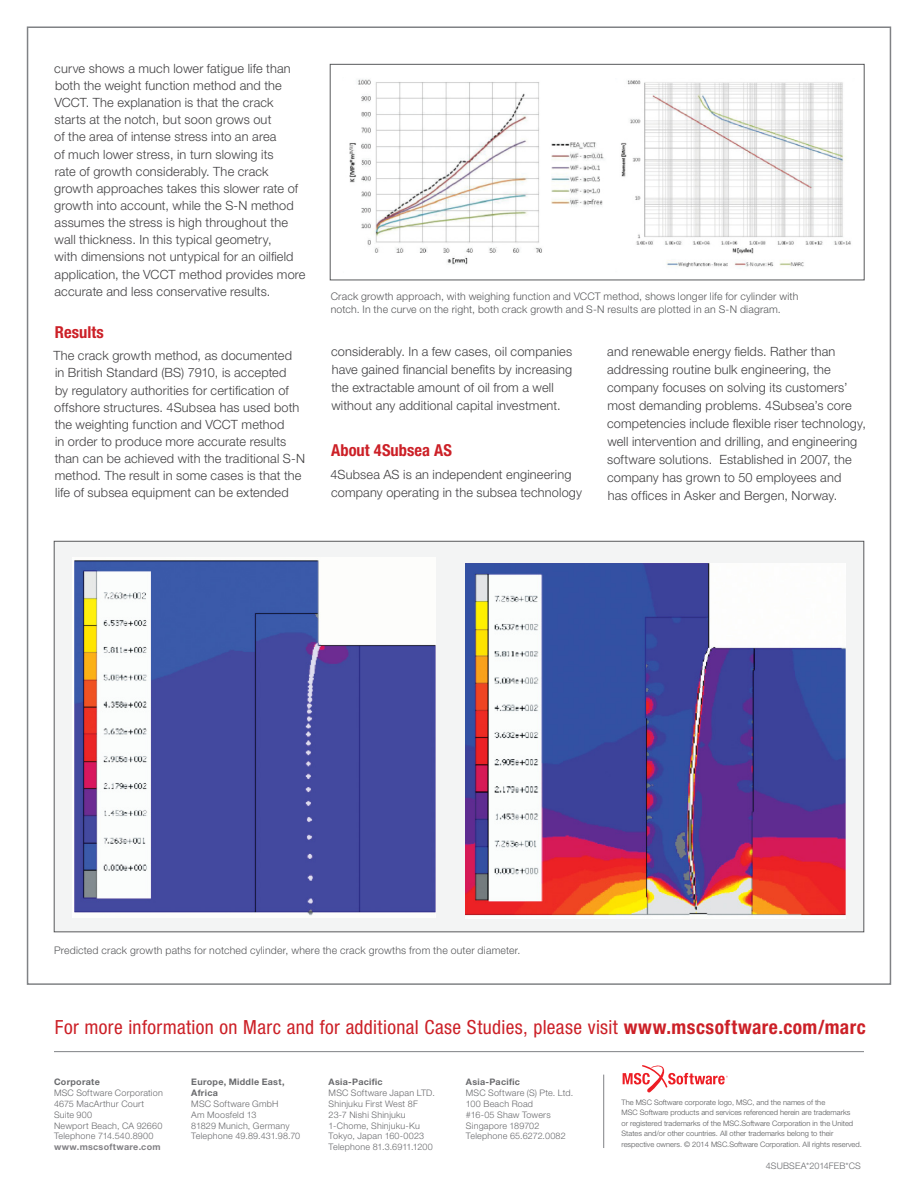
<style>
.page{position:relative;width:918px;height:1188px;background:#fff}
.page>*{position:absolute;margin:0;border:0;box-sizing:border-box;transform-origin:0 0}
.t1{font:condensed 19.5px "Helvetica Neue LT Pro";letter-spacing:.02em;color:#cc2027}
.t2{font:700 condensed 16.5px "Helvetica Neue LT Pro";color:#cc2027}
.t3{font:300 12.75px/17.1px "Helvetica Neue LT Pro";letter-spacing:.01em;color:#414042}
.t4{font:300 10.5px/12.6px "Helvetica Neue LT Pro";letter-spacing:.02em;color:#58595b}
.t5{font:300 9px/10.8px "Helvetica Neue LT Pro";letter-spacing:.025em;color:#696a6d}
.t6{font:700 9px/10.8px "Helvetica Neue LT Pro";letter-spacing:.03em;color:#696a6d}
.t7{font:700 9px "Helvetica Neue LT Pro";letter-spacing:.03em;color:#807f83}
.t8{font:300 7.5px/10.5px "Helvetica Neue LT Pro";color:#58595b}
.s1{font-weight:700}
</style>
<div class="page">
<div style="left:54px;top:541px;width:810px;height:391px;background:#f3f4f4;border:1px solid #58595b"></div>
<svg style="left:623px;top:1065px;width:105px;height:28px"></svg>
<hr style="left:603px;top:1075px;width:1px;height:73px;background:#808285">
<hr style="left:54px;top:1051px;width:810px;height:1px;background:#808285">
<img style="left:349px;top:79px;width:255px;height:186px">
<img style="left:621px;top:80px;width:230px;height:187px">
<img style="left:466px;top:563px;width:379px;height:355px">
<img style="left:72px;top:559px;width:363px;height:359px">
<div style="left:330px;top:64px;width:534px;height:216px;border:1px solid #58595b"></div>
<p class="t3" style="left:54px;top:59px;width:253px">curve shows a much lower fatigue life than both the weight function method and the VCCT. The explanation is that the crack starts at the notch, but soon grows out<br>of the area of intense stress into an area<br>of much lower stress, in turn slowing its<br>rate of growth considerably. The crack growth approaches takes this slower rate of growth into account, while the S-N method assumes the stress is high throughout the wall thickness. In this typical geometry,<br>with dimensions not untypical for an oilfield application, the VCCT method provides more accurate and less conservative results.</p>
<p class="t2" style="left:55px;top:322px;width:50px">Results</p>
<p class="t3" style="left:53px;top:347px;width:253px">The crack growth method, as documented<br>in British Standard (BS) 7910, is accepted<br>by regulatory authorities for certification of offshore structures. 4Subsea has used both the weighting function and VCCT method<br>in order to produce more accurate results than can be achieved with the traditional S-N method. The result in some cases is that the life of subsea equipment can be extended</p>
<p class="t3" style="left:331px;top:342px;width:243px;line-height:18.1px">considerably. In a few cases, oil companies have gained financial benefits by increasing the extractable amount of oil from a well without any additional capital investment.</p>
<p class="t4" style="left:331px;top:290px;width:469px">Crack growth approach, with weighing function and VCCT method, shows longer life for cylinder with notch. In the curve on the right, both crack growth and S-N results are plotted in an S-N diagram.</p>
<p class="t3" style="left:607px;top:342px;width:260px;line-height:18px">and renewable energy fields. Rather than addressing routine bulk engineering, the company focuses on solving its customers’ most demanding problems. 4Subsea’s core competencies include flexible riser technology, well intervention and drilling, and engineering software solutions. Established in 2007, the company has grown to 50 employees and<br>has offices in Asker and Bergen, Norway.</p>
<p class="t2" style="left:331px;top:440px;width:123px">About 4Subsea AS</p>
<p class="t3" style="left:330px;top:465px;width:253px;line-height:18.1px">4Subsea AS is an independent engineering company operating in the subsea technology</p>
<p class="t4" style="left:54px;top:944px;width:468px">Predicted crack growth paths for notched cylinder, where the crack growths from the outer diameter.</p>
<h1 class="t1" style="left:55px;top:1016px;width:812px">For more information on Marc and for additional Case Studies, please visit <span class="s1">www.mscsoftware.com/marc</span></h1>
<p class="t6" style="left:54px;top:1077px;width:47px">Corporate</p>
<p class="t5" style="left:54px;top:1087px;width:110px">MSC Software Corporation<br>4675 MacArthur Court<br>Suite 900<br>Newport Beach, CA 92660<br>Telephone 714.540.8900</p>
<p class="t7" style="left:54px;top:1141px;width:108px">www.mscsoftware.com</p>
<p class="t6" style="left:191px;top:1077px;width:95px">Europe, Middle East,<br>Africa</p>
<p class="t5" style="left:191px;top:1098px;width:110px">MSC Software GmbH<br>Am Moosfeld 13<br>81829 Munich, Germany<br>Telephone 49.89.431.98.70</p>
<p class="t6" style="left:329px;top:1077px;width:56px">Asia-Pacific</p>
<p class="t5" style="left:329px;top:1087px;width:108px">MSC Software Japan LTD.<br>Shinjuku First West 8F<br>23-7 Nishi Shinjuku<br>1-Chome, Shinjuku-Ku<br>Tokyo, Japan 160-0023<br>Telephone 81.3.6911.1200</p>
<p class="t6" style="left:466px;top:1077px;width:56px">Asia-Pacific</p>
<p class="t5" style="left:466px;top:1087px;width:109px">MSC Software (S) Pte. Ltd.<br>100 Beach Road<br>#16-05 Shaw Towers<br>Singapore 189702<br>Telephone 65.6272.0082</p>
<p class="t8" style="left:622px;top:1096px;width:242px">The MSC Software corporate logo, MSC, and the names of the<br>MSC Software products and services referenced herein are trademarks<br>or registered trademarks of the MSC.Software Corporation in the United States and/or other countries. All other trademarks belong to their respective owners. © 2014 MSC.Software Corporation. All rights reserved.</p>
<p class="t5" style="left:766px;top:1160px;width:97px">4SUBSEA*2014FEB*CS</p>
</div>
